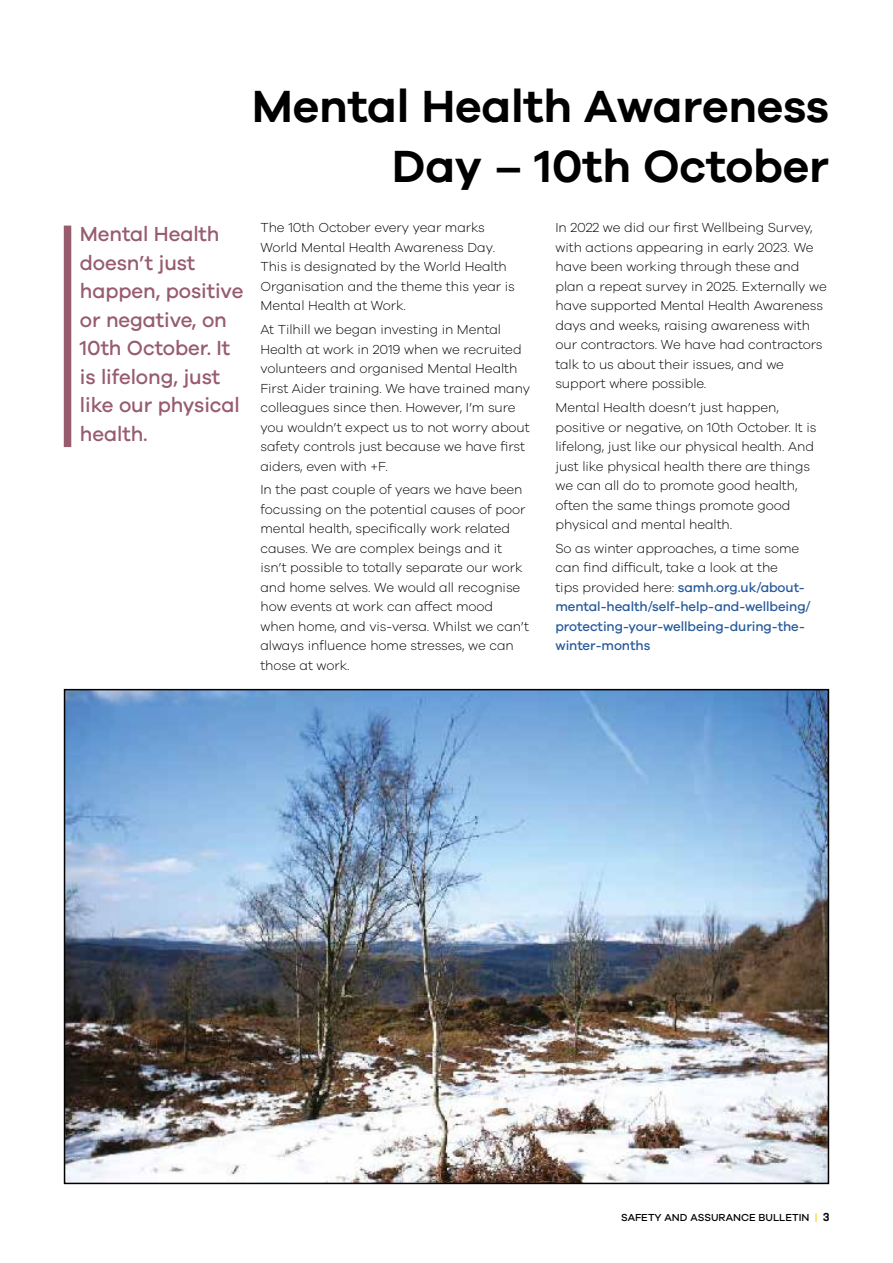
<style>
.page{position:relative;width:893px;height:1263px;background:#fff}
.page>*{position:absolute;margin:0;border:0;box-sizing:border-box;transform-origin:0 0}
.t1{font:600 46.5px/60px "Galano Grotesque";letter-spacing:-.005em;color:#000;text-align:right}
.t2{font:500 21px/28.5px "Galano Grotesque";letter-spacing:-.005em;color:#975c6e}
.t3{font:300 13.5px/19.5px "Galano Grotesque";letter-spacing:-.005em;color:#000}
.t4{font:500 13.5px/19.5px "Galano Grotesque";letter-spacing:-.005em;color:#275b9b}
.t5{font:500 10.5px "Galano Grotesque";color:#000}
.s1{font-weight:300;color:#000}
.s2{color:#ffcd1c}
.s3{font-weight:600;font-size:12px}
</style>
<div class="page">
<div style="left:64px;top:226px;width:7px;height:221px;background:#975c6e"></div>
<img style="left:67px;top:692px;width:759px;height:489px">
<h1 class="t1" style="left:252px;top:75px;width:579px">Mental Health Awareness<br>Day – 10th October</h1>
<h2 class="t2" style="left:80px;top:219px;width:165px">Mental Health doesn’t just happen, positive or negative, on<br>10th October. It is lifelong, just like our physical health.</h2>
<p class="t3" style="left:260px;top:218px;width:256px">The 10th October every year marks World Mental Health Awareness Day.<br>This is designated by the World Health Organisation and the theme this year is Mental Health at Work.</p>
<p class="t3" style="left:260px;top:319px;width:271px">At Tilhill we began investing in Mental Health at work in 2019 when we recruited volunteers and organised Mental Health First Aider training. We have trained many colleagues since then. However, I’m sure you wouldn’t expect us to not worry about safety controls just because we have first aiders, even with +F.</p>
<p class="t3" style="left:260px;top:480px;width:270px">In the past couple of years we have been focussing on the potential causes of poor mental health, specifically work related causes. We are complex beings and it isn’t possible to totally separate our work and home selves. We would all recognise how events at work can affect mood when home, and vis-versa. Whilst we can’t always influence home stresses, we can those at work.</p>
<p class="t3" style="left:555px;top:218px;width:273px">In 2022 we did our first Wellbeing Survey, with actions appearing in early 2023. We have been working through these and plan a repeat survey in 2025. Externally we have supported Mental Health Awareness days and weeks, raising awareness with our contractors. We have had contractors talk to us about their issues, and we support where possible.</p>
<p class="t3" style="left:555px;top:397px;width:262px">Mental Health doesn’t just happen, positive or negative, on 10th October. It is lifelong, just like our physical health. And just like physical health there are things we can all do to promote good health, often the same things promote good physical and mental health.</p>
<p class="t4" style="left:555px;top:538px;width:257px"><span class="s1">So as winter approaches, a time some can find difficult, take a look at the<br>tips provided here:</span> samh.org.uk/about&shy;mental-health/self-help-and-wellbeing/ protecting-your-wellbeing-during-the&shy;winter-months</p>
<p class="t5" style="left:621px;top:1212px;width:210px">SAFETY AND ASSURANCE BULLETIN <span class="s2">|</span> <span class="s3">3</span></p>
</div>
